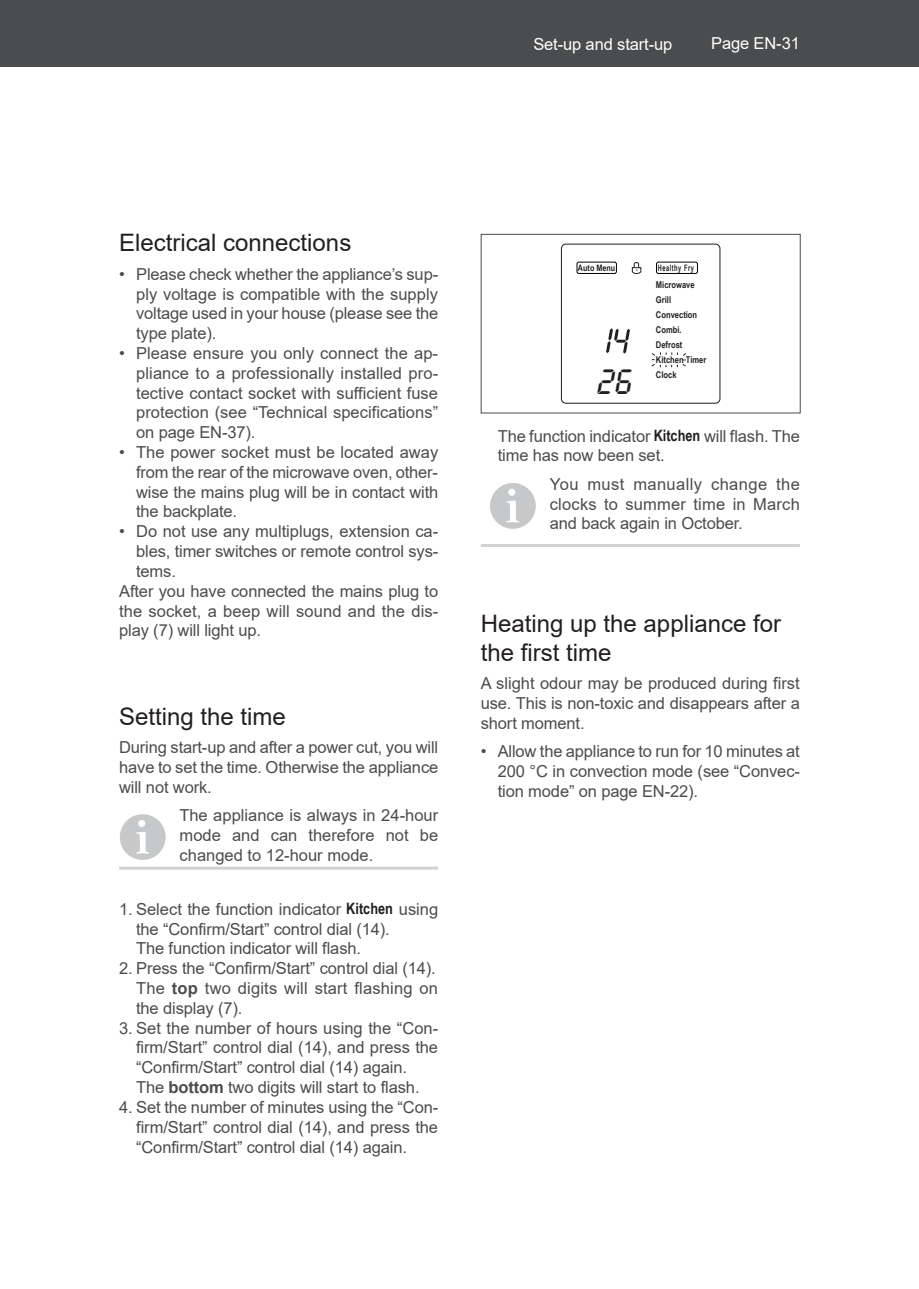
<style>
.page{position:relative;width:919px;height:1289px;background:#fff}
.page>*{position:absolute;margin:0;border:0;box-sizing:border-box;transform-origin:0 0}
.t1{font:36.6px "LCD Com";color:#231f20}
.t2{font:24px/28.8px "Arial";color:#231f20}
.t3{font:16.5px/19.8px "Arial";letter-spacing:-.01em;color:#4b4c4d;text-align:justify}
.t4{font:16.5px "Arial";letter-spacing:-.01em;color:#fff}
.t5{font:700 9.3px/15px "Arial Narrow";color:#231f20}
.t6{font:700 8.85px "Arial Narrow";letter-spacing:.075em;color:#231f20;scale:.78 1}
.t7{font:700 8.85px "Arial Narrow";color:#231f20}
.s1{font-family:"Arial Narrow";font-weight:700;font-size:15.6px;color:#231f20}
.s2{font-weight:700}
</style>
<div class="page">
<div style="left:13px;top:0;width:905px;height:67px;background:#4b4c4d"></div>
<div style="left:0;top:0;width:13px;height:67px;background:#4b4c4d"></div>
<hr style="left:119px;top:866px;width:319px;height:3px;background:#d1d2d4">
<div style="left:121px;top:815px;width:43px;height:43px;background:#c7c8ca;border-radius:50%"></div>
<div style="left:120px;top:814px;width:46px;height:46px;border:3px solid #c7c8ca;border-radius:50%"></div>
<svg style="left:136px;top:820px;width:13px;height:33px"></svg>
<hr style="left:480px;top:544px;width:319px;height:3px;background:#d1d2d4">
<div style="left:480px;top:234px;width:320px;height:179px;border:1px solid #4b4c4d"></div>
<div style="left:561px;top:243px;width:159px;height:161px;border:1px solid #231f20;border-radius:4px"></div>
<div style="left:656px;top:262px;width:41px;height:11px;border:1px solid #000001;border-radius:2px"></div>
<div style="left:576px;top:262px;width:40px;height:11px;border:1px solid #000001;border-radius:2px"></div>
<svg style="left:631px;top:262px;width:10px;height:12px"></svg>
<svg style="left:606px;top:328px;width:24px;height:25px"></svg>
<svg style="left:651px;top:352px;width:35px;height:15px"></svg>
<div style="left:491px;top:484px;width:43px;height:43px;background:#c7c8ca;border-radius:50%"></div>
<div style="left:490px;top:483px;width:45px;height:46px;border:3px solid #c7c8ca;border-radius:50%"></div>
<svg style="left:506px;top:489px;width:13px;height:33px"></svg>
<p class="t4" style="left:533px;top:33px;width:140px">Set-up and start-up</p>
<p class="t4" style="left:711px;top:32px;width:90px">Page EN-31</p>
<h2 class="t2" style="left:119px;top:228px;width:234px">Electrical connections</h2>
<p class="t3" style="left:136px;top:264px;width:304px;text-indent:-17px">• Please check whether the appliance’s sup&shy;ply voltage is compatible with the supply voltage used in your house (please see the type plate).</p>
<p class="t3" style="left:136px;top:343px;width:303px;text-indent:-17px">• Please ensure you only connect the ap&shy;pliance to a professionally installed pro&shy;tective contact socket with sufficient fuse protection (see “Technical specifications” on page EN-37).</p>
<p class="t3" style="left:136px;top:442px;width:304px;text-indent:-17px">• The power socket must be located away from the rear of the microwave oven, other&shy;wise the mains plug will be in contact with the backplate.</p>
<p class="t3" style="left:119px;top:521px;width:320px">• Do not use any multiplugs, extension ca-</p>
<p class="t3" style="left:136px;top:541px;width:303px">bles, timer switches or remote control sys-</p>
<p class="t3" style="left:136px;top:561px;width:41px">tems.</p>
<p class="t3" style="left:119px;top:581px;width:320px">After you have connected the mains plug to</p>
<p class="t3" style="left:119px;top:600px;width:320px">the socket, a beep will sound and the dis-</p>
<p class="t3" style="left:119px;top:620px;width:143px">play (7) will light up.</p>
<h2 class="t2" style="left:119px;top:701px;width:168px">Setting the time</h2>
<p class="t3" style="left:119px;top:737px;width:320px">During start-up and after a power cut, you will have to set the time. Otherwise the appliance will not work.</p>
<p class="t3" style="left:179px;top:805px;width:260px">The appliance is always in 24-hour mode and can therefore not be changed to 12-hour mode.</p>
<p class="t3" style="left:136px;top:899px;width:303px;text-align:left;text-indent:-17px">1. Select the function indicator <span class="s1">Kitchen</span> using the “Confirm/Start” control dial (14).<br>The function indicator will flash.</p>
<p class="t3" style="left:136px;top:958px;width:303px;text-align:left;text-indent:-17px">2. Press the “Confirm/Start” control dial (14).<br>The <span class="s2">top</span> two digits will start flashing on the display (7).</p>
<p class="t3" style="left:136px;top:1017px;width:303px;text-align:left;text-indent:-17px">3. Set the number of hours using the “Con&shy;firm/Start” control dial (14), and press the “Confirm/Start” control dial (14) again.<br>The <span class="s2">bottom</span> two digits will start to flash.</p>
<p class="t3" style="left:136px;top:1097px;width:303px;text-indent:-17px">4. Set the number of minutes using the “Con&shy;firm/Start” control dial (14), and press the “Confirm/Start” control dial (14) again.</p>
<p class="t7" style="left:578px;top:261px;width:39px">Auto Menu</p>
<p class="t6" style="left:657px;top:261px;width:48px">Healthy Fry</p>
<p class="t5" style="left:656px;top:277px;width:40px">Microwave<br>Grill</p>
<p class="t5" style="left:656px;top:306px;width:52px">Convection<br>Combi.<br>Defrost<br>Kitchen Timer<br>Clock</p>
<h1 class="t1" style="left:598px;top:362px;width:36px">26</h1>
<p class="t3" style="left:497px;top:426px;width:303px">The function indicator <span class="s1">Kitchen</span> will flash. The time has now been set.</p>
<p class="t3" style="left:549px;top:474px;width:251px">You must manually change the clocks to summer time in March and back again in October.</p>
<h2 class="t2" style="left:480px;top:609px;width:302px">Heating up the appliance for the first time</h2>
<p class="t3" style="left:480px;top:673px;width:321px">A slight odour may be produced during first use. This is non-toxic and disappears after a short moment.</p>
<p class="t3" style="left:497px;top:741px;width:304px;text-indent:-17px">• Allow the appliance to run for 10 minutes at 200 °C in convection mode (see “Convec&shy;tion mode” on page EN-22).</p>
</div>
